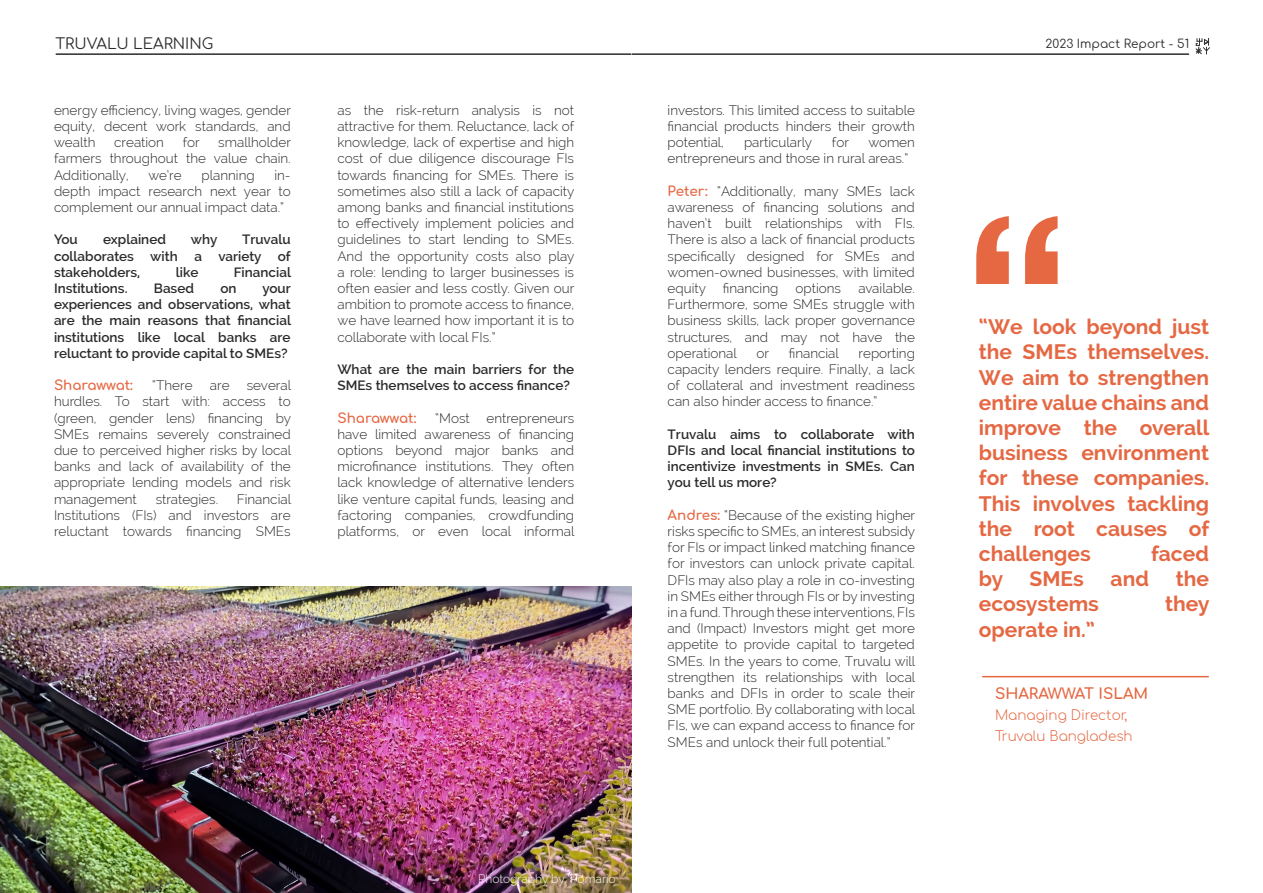
<style>
.page{position:relative;width:1263px;height:893px;background:#fff}
.page>*{position:absolute;margin:0;border:0;box-sizing:border-box;transform-origin:0 0}
.t1{font:700 225px "Lucida Grande";color:#e56843}
.t2{font:700 21px/25.2px "Raleway";color:#e56843;text-align:justify}
.t3{font:15px "Comfortaa";color:#2b2b2b}
.t4{font:700 15px "Comfortaa";color:#e56843}
.t5{font:300 13.5px/16.2px "Raleway";color:#2b2b2b;text-align:justify}
.t6{font:600 13.5px/16.2px "Raleway";color:#2b2b2b;text-align:justify}
.t7{font:300 13.5px/21px "Comfortaa";color:#e56843}
.t8{font:700 13.5px "Comfortaa";color:#e56843}
.t9{font:300 12px "Raleway";color:#fff}
.t10{font:12px "Comfortaa";color:#2b2b2b}
.s1{font-family:"Comfortaa";font-weight:700;color:#e56843}
</style>
<div class="page">
<hr style="left:56px;top:53px;width:575px;height:2px;background:#2b2b2b">
<svg style="left:1196px;top:38px;width:14px;height:17px"></svg>
<hr style="left:632px;top:53px;width:556px;height:2px;background:#2b2b2b">
<hr style="left:983px;top:676px;width:225px;height:1px;background:#e56843">
<img style="left:0;top:587px;width:631px;height:306px">
<p class="t3" style="left:55px;top:30px;width:159px">TRUVALU LEARNING</p>
<p class="t10" style="left:1045px;top:33px;width:145px">2023 Impact Report - 51</p>
<p class="t5" style="left:54px;top:102px;width:238px">energy efficiency, living wages, gender equity, decent work standards, and wealth</p>
<p class="t5" style="left:114px;top:134px;width:51px">creation</p>
<p class="t5" style="left:183px;top:134px;width:19px">for</p>
<p class="t5" style="left:54px;top:134px;width:238px;text-indent:164px">smallholder farmers throughout the value chain.<br>Additionally,</p>
<p class="t5" style="left:54px;top:167px;width:238px;text-indent:220px">in&shy;depth impact research next year to complement our annual impact data.”</p>
<p class="t6" style="left:54px;top:232px;width:25px">You</p>
<p class="t6" style="left:103px;top:232px;width:64px">explained</p>
<p class="t6" style="left:191px;top:232px;width:28px">why</p>
<p class="t5" style="left:148px;top:167px;width:35px">we’re</p>
<p class="t5" style="left:202px;top:167px;width:55px">planning</p>
<p class="t6" style="left:54px;top:232px;width:238px;text-indent:188px">Truvalu collaborates with a variety of stakeholders,</p>
<p class="t6" style="left:176px;top:264px;width:24px">like</p>
<p class="t6" style="left:234px;top:264px;width:59px">Financial</p>
<p class="t6" style="left:54px;top:280px;width:75px">Institutions.</p>
<p class="t6" style="left:154px;top:280px;width:42px">Based</p>
<p class="t6" style="left:220px;top:280px;width:18px">on</p>
<p class="t6" style="left:54px;top:280px;width:238px;text-indent:208px">your experiences and observations, what are the main reasons that financial institutions like local banks are reluctant to provide capital to SMEs?</p>
<p class="t8" style="left:54px;top:373px;width:80px">Sharawwat:</p>
<p class="t5" style="left:152px;top:377px;width:42px">“There</p>
<p class="t5" style="left:210px;top:377px;width:21px">are</p>
<p class="t5" style="left:54px;top:377px;width:239px;text-indent:193px">several hurdles. To start with: access to (green, gender lens) financing by SMEs remains severely constrained due to perceived higher risks by local banks and lack of availability of the appropriate lending models and risk management</p>
<p class="t5" style="left:54px;top:491px;width:239px;text-indent:183px">Financial Institutions (FIs) and investors are reluctant towards financing SMEs</p>
<p class="t5" style="left:156px;top:491px;width:64px">strategies.</p>
<p class="t5" style="left:337px;top:102px;width:239px">as the risk-return analysis is not attractive for them. Reluctance, lack of knowledge, lack of expertise and high cost of due diligence discourage FIs towards financing for SMEs. There is sometimes also still a lack of capacity among banks and financial institutions to effectively implement policies and guidelines to start lending to SMEs.<br>And the opportunity costs also play a role: lending to larger businesses is often easier and less costly. Given our ambition to promote access to finance, we have learned how important it is to collaborate with local FIs.”</p>
<p class="t6" style="left:337px;top:361px;width:238px">What are the main barriers for the<br>SMEs themselves to access finance?</p>
<p class="t8" style="left:337px;top:405px;width:80px">Sharawwat:</p>
<p class="t5" style="left:337px;top:410px;width:239px;text-indent:98px">“Most entrepreneurs have limited awareness of financing options beyond major banks and microfinance institutions. They often lack knowledge of alternative lenders like venture capital funds, leasing and factoring companies, crowdfunding platforms, or even local informal</p>
<p class="t9" style="left:478px;top:872px;width:139px">Photography by: Pomario</p>
<p class="t5" style="left:668px;top:102px;width:249px">investors. This limited access to suitable financial products hinders their growth potential,</p>
<p class="t5" style="left:744px;top:134px;width:70px">particularly</p>
<p class="t5" style="left:832px;top:134px;width:19px">for</p>
<p class="t5" style="left:668px;top:134px;width:249px;text-indent:201px">women entrepreneurs and those in rural areas.”</p>
<p class="t5" style="left:668px;top:183px;width:249px"><span class="s1">Peter:</span> “Additionally, many SMEs lack awareness of financing solutions and haven’t built relationships with FIs.<br>There is also a lack of financial products specifically designed for SMEs and women-owned businesses, with limited equity</p>
<p class="t5" style="left:723px;top:280px;width:57px">financing</p>
<p class="t5" style="left:796px;top:280px;width:47px">options</p>
<p class="t5" style="left:668px;top:280px;width:249px;text-indent:191px">available.<br>Furthermore, some SMEs struggle with business skills, lack proper governance structures, and may not have the operational</p>
<p class="t5" style="left:756px;top:345px;width:14px">or</p>
<p class="t5" style="left:789px;top:345px;width:52px">financial</p>
<p class="t5" style="left:668px;top:345px;width:249px;text-indent:191px">reporting capacity lenders require. Finally, a lack of collateral and investment readiness can also hinder access to finance.”</p>
<p class="t6" style="left:668px;top:426px;width:249px">Truvalu aims to collaborate with DFIs and local financial institutions to incentivize investments in SMEs. Can you tell us more?</p>
<p class="t5" style="left:668px;top:507px;width:249px"><span class="s1">Andres:</span> “Because of the existing higher risks specific to SMEs, an interest subsidy for FIs or impact linked matching finance for investors can unlock private capital.<br>DFIs may also play a role in co-investing in SMEs either through FIs or by investing in a fund. Through these interventions, FIs and (Impact) Investors might get more appetite to provide capital to targeted SMEs. In the years to come, Truvalu will strengthen its relationships with local banks and DFIs in order to scale their SME portfolio. By collaborating with local FIs, we can expand access to finance for SMEs and unlock their full potential.”</p>
<p class="t1" style="left:966px;top:127px;width:103px">“</p>
<p class="t2" style="left:979px;top:314px;width:232px">“We look beyond just the SMEs themselves.<br>We aim to strengthen entire value chains and improve the overall business environment for these companies.<br>This involves tackling the root causes of challenges</p>
<p class="t2" style="left:1151px;top:541px;width:60px">faced</p>
<p class="t2" style="left:979px;top:566px;width:106px">by SMEs</p>
<p class="t2" style="left:1111px;top:566px;width:40px">and</p>
<p class="t2" style="left:1176px;top:566px;width:35px">the</p>
<p class="t2" style="left:979px;top:591px;width:121px">ecosystems</p>
<p class="t2" style="left:1165px;top:591px;width:46px">they</p>
<p class="t2" style="left:979px;top:617px;width:117px">operate in.”</p>
<p class="t4" style="left:995px;top:680px;width:155px">SHARAWWAT ISLAM</p>
<p class="t7" style="left:995px;top:703px;width:139px">Managing Director,<br>Truvalu Bangladesh</p>
</div>
